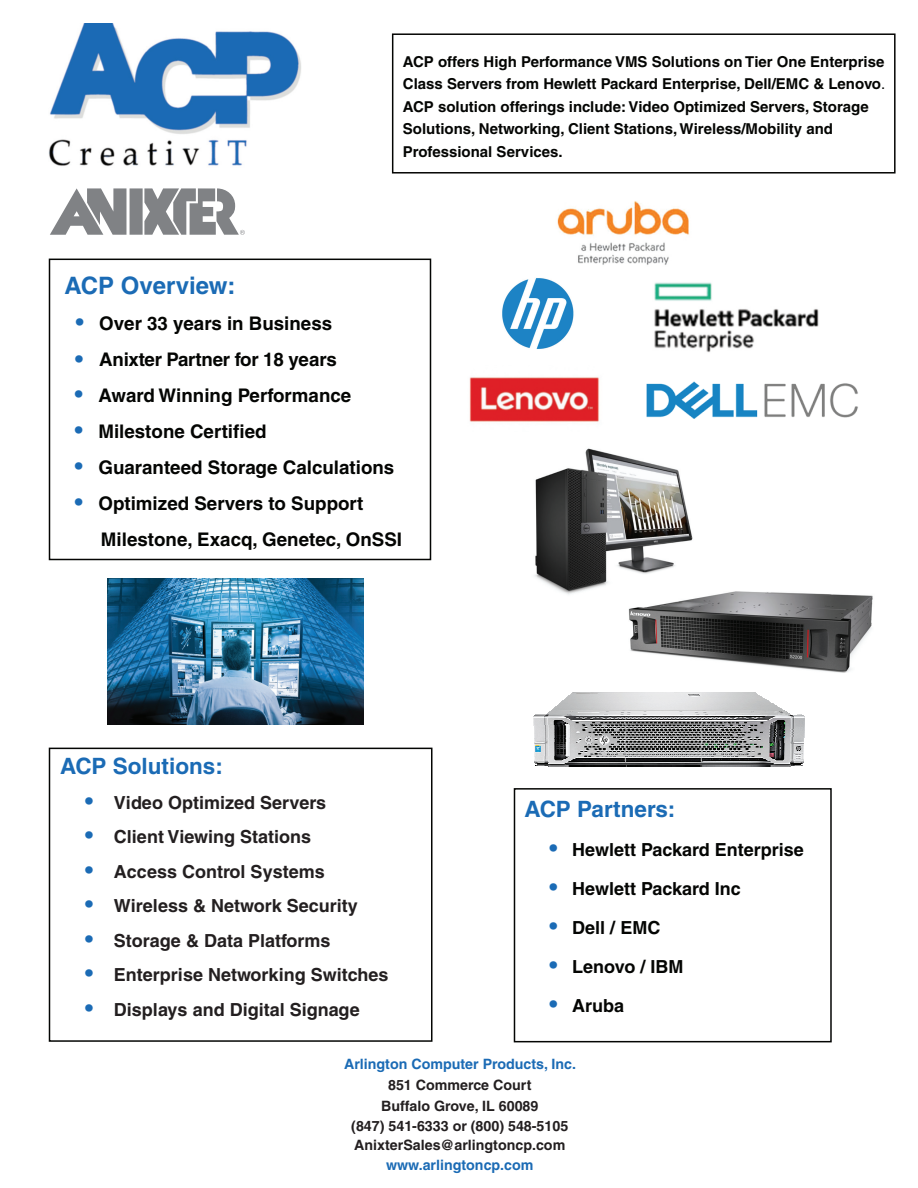
<style>
.page{position:relative;width:918px;height:1188px;background:#fff}
.page>*{position:absolute;margin:0;border:0;box-sizing:border-box;transform-origin:0 0}
.t1{font:700 24px "Helvetica";color:#1b6bb5}
.t2{font:700 22.5px "Helvetica";color:#1b6bb5}
.t3{font:700 18.75px/36px "Helvetica";color:#040503}
.t4{font:700 18px "Helvetica";color:#231f20}
.t5{font:700 18px "Helvetica";color:#040503}
.t6{font:700 15px/22.5px "Helvetica";color:#040503}
.t7{font:700 14.25px/21px "Helvetica";color:#231f20;text-align:center}
.t8{font:700 14.25px "Helvetica";color:#1b6bb5}
.s1{font-size:22.5px;color:#1b6bb5}
.s2{font-weight:400}
</style>
<div class="page">
<img style="left:49px;top:24px;width:252px;height:142px">
<img style="left:654px;top:282px;width:165px;height:71px">
<img style="left:469px;top:377px;width:130px;height:45px">
<div style="left:49px;top:259px;width:382px;height:301px;border:2px solid #040503"></div>
<div style="left:49px;top:748px;width:383px;height:294px;border:2px solid #040503"></div>
<img style="left:107px;top:579px;width:256px;height:145px">
<img style="left:646px;top:381px;width:212px;height:38px">
<img style="left:502px;top:278px;width:72px;height:71px">
<img style="left:547px;top:693px;width:244px;height:22px">
<img style="left:534px;top:715px;width:271px;height:47px">
<img style="left:535px;top:761px;width:268px;height:3px">
<img style="left:536px;top:763px;width:265px;height:3px">
<img style="left:537px;top:764px;width:263px;height:2px">
<img style="left:542px;top:764px;width:249px;height:1px">
<img style="left:537px;top:765px;width:255px;height:1px">
<img style="left:548px;top:766px;width:128px;height:1px">
<svg style="left:677px;top:766px;width:36px;height:1px"></svg>
<img style="left:714px;top:766px;width:76px;height:1px">
<svg style="left:550px;top:766px;width:15px;height:1px"></svg>
<svg style="left:774px;top:766px;width:15px;height:1px"></svg>
<img style="left:534px;top:448px;width:159px;height:147px">
<img style="left:628px;top:592px;width:245px;height:81px">
<div style="left:514px;top:788px;width:318px;height:254px;border:2px solid #040503"></div>
<div style="left:392px;top:33px;width:504px;height:141px;border:2px solid #040503"></div>
<img style="left:557px;top:201px;width:132px;height:64px">
<div style="left:130px;top:188px;width:13px;height:47px;background:#808285"></div>
<svg style="left:50px;top:188px;width:76px;height:47px"></svg>
<svg style="left:144px;top:188px;width:101px;height:47px"></svg>
<h1 class="t1" style="left:64px;top:271px;width:172px">ACP Overview:</h1>
<p class="t3" style="left:76px;top:305px;width:258px"><span class="s1">•</span> Over 33 years in Business</p>
<p class="t3" style="left:75px;top:341px;width:263px"><span class="s1">•</span> Anixter Partner for 18 years</p>
<p class="t6" style="left:403px;top:50px;width:484px">ACP offers High Performance VMS Solutions on Tier One Enterprise Class Servers from Hewlett Packard Enterprise, Dell/EMC &amp; Lenovo<span class="s2">.<br></span>ACP solution offerings include: Video Optimized Servers, Storage Solutions, Networking, Client Stations, Wireless/Mobility and Professional Services.</p>
<p class="t3" style="left:75px;top:377px;width:278px"><span class="s1">•</span> Award Winning Performance</p>
<p class="t3" style="left:75px;top:413px;width:193px"><span class="s1">•</span> Milestone Certified</p>
<p class="t3" style="left:75px;top:449px;width:321px"><span class="s1">•</span> Guaranteed Storage Calculations</p>
<p class="t3" style="left:101px;top:485px;width:303px;text-indent:-26px"><span class="s1">•</span> Optimized Servers to Support<br>Milestone, Exacq, Genetec, OnSSI</p>
<h2 class="t2" style="left:60px;top:752px;width:164px">ACP Solutions:</h2>
<p class="t4" style="left:85px;top:791px;width:243px"><span class="s1">•</span> Video Optimized Servers</p>
<p class="t4" style="left:85px;top:826px;width:228px"><span class="s1">•</span> Client Viewing Stations</p>
<p class="t4" style="left:85px;top:860px;width:241px"><span class="s1">•</span> Access Control Systems</p>
<p class="t4" style="left:85px;top:895px;width:274px"><span class="s1">•</span> Wireless &amp; Network Security</p>
<p class="t4" style="left:85px;top:929px;width:247px"><span class="s1">•</span> Storage &amp; Data Platforms</p>
<p class="t4" style="left:85px;top:964px;width:305px"><span class="s1">•</span> Enterprise Networking Switches</p>
<p class="t4" style="left:85px;top:998px;width:276px"><span class="s1">•</span> Displays and Digital Signage</p>
<p class="t8" style="left:344px;top:1056px;width:233px">Arlington Computer Products, Inc.</p>
<p class="t7" style="left:381px;top:1074px;width:159px">851 Commerce Court<br>Buffalo Grove, IL 60089</p>
<p class="t7" style="left:351px;top:1116px;width:219px;line-height:19.5px;text-align:left">(847) 541-6333 or (800) 548-5105<br>AnixterSales@arlingtoncp.com</p>
<p class="t8" style="left:386px;top:1156px;width:149px">www.arlingtoncp.com</p>
<h2 class="t2" style="left:524px;top:795px;width:153px">ACP Partners:</h2>
<p class="t5" style="left:549px;top:838px;width:256px"><span class="s1">•</span> Hewlett Packard Enterprise</p>
<p class="t5" style="left:549px;top:877px;width:193px"><span class="s1">•</span> Hewlett Packard Inc</p>
<p class="t5" style="left:549px;top:916px;width:112px"><span class="s1">•</span> Dell / EMC</p>
<p class="t5" style="left:549px;top:955px;width:136px"><span class="s1">•</span> Lenovo / IBM</p>
<p class="t5" style="left:549px;top:994px;width:76px"><span class="s1">•</span> Aruba</p>
</div>
